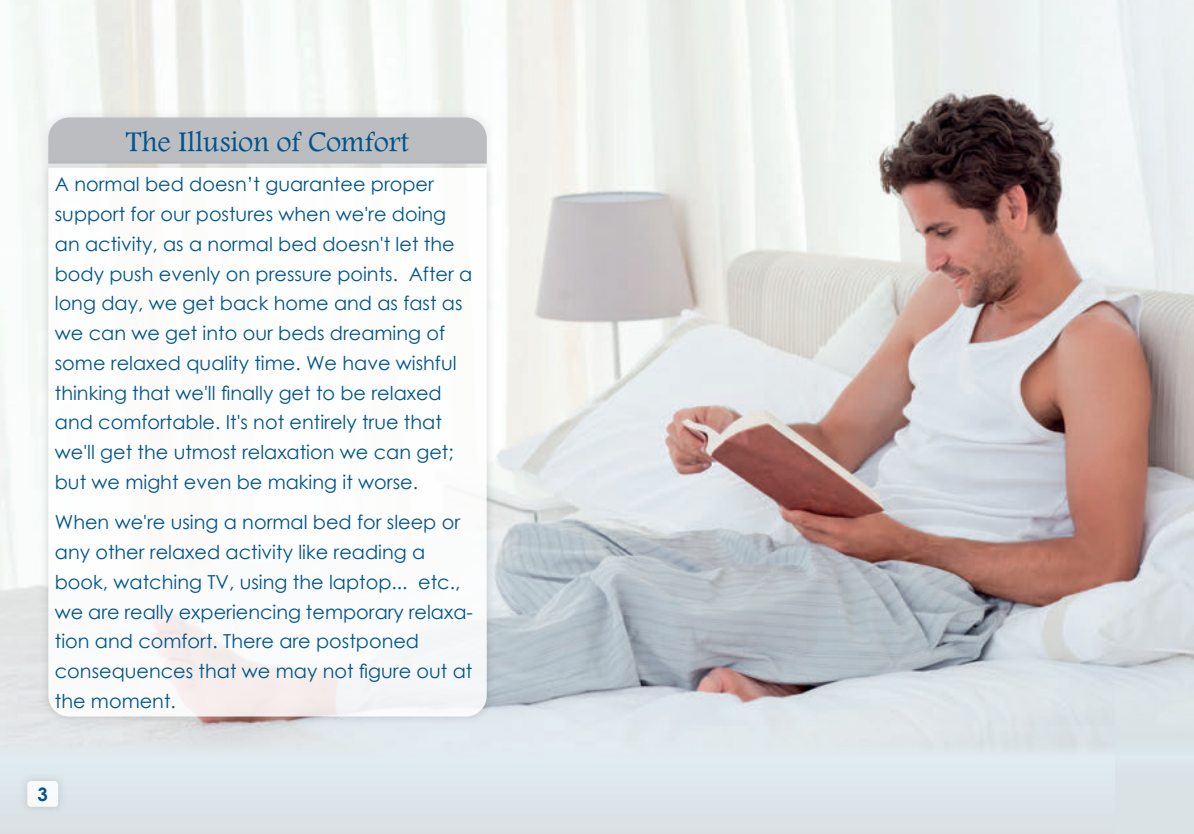
<style>
.page{position:relative;width:1194px;height:834px;background:#fff}
.page>*{position:absolute;margin:0;border:0;box-sizing:border-box;transform-origin:0 0}
.t1{font:29.75px "Andalus";color:#01558c}
.t2{font:19.25px/29.8px "Century Gothic";color:#01558c}
.t3{font:700 18.55px "Century Gothic";color:#01558c}
</style>
<div class="page">
<img style="left:0;top:0;width:1193px;height:726px">
<div style="left:0;top:726px;width:1193px;height:107px;background:#dee7eb"></div>
<img style="left:24px;top:779px;width:38px;height:31px">
<div style="left:27px;top:780px;width:31px;height:26px;background:#f8fafa;border-radius:4px"></div>
<img style="left:36px;top:105px;width:462px;height:51px">
<div style="left:48px;top:117px;width:438px;height:39px;background:#bcbdc0"></div>
<img style="left:36px;top:156px;width:462px;height:572px">
<svg style="left:48px;top:168px;width:438px;height:548px"></svg>
<div style="left:1115px;top:680px;width:78px;height:153px;background:#dbe2e6"></div>
<h1 class="t1" style="left:126px;top:120px;width:285px">The Illusion of Comfort</h1>
<p class="t2" style="left:55px;top:169px;width:419px">A normal bed doesn’t guarantee proper support for our postures when we're doing an activity, as a normal bed doesn't let the body push evenly on pressure points. After a long day, we get back home and as fast as we can we get into our beds dreaming of some relaxed quality time. We have wishful thinking that we'll finally get to be relaxed and comfortable. It's not entirely true that we'll get the utmost relaxation we can get; but we might even be making it worse.</p>
<p class="t2" style="left:55px;top:507px;width:419px">When we're using a normal bed for sleep or any other relaxed activity like reading a book, watching TV, using the laptop... etc., we are really experiencing temporary relaxa&shy;tion and comfort. There are postponed consequences that we may not figure out at the moment.</p>
<p class="t3" style="left:38px;top:779px;width:12px">3</p>
</div>
